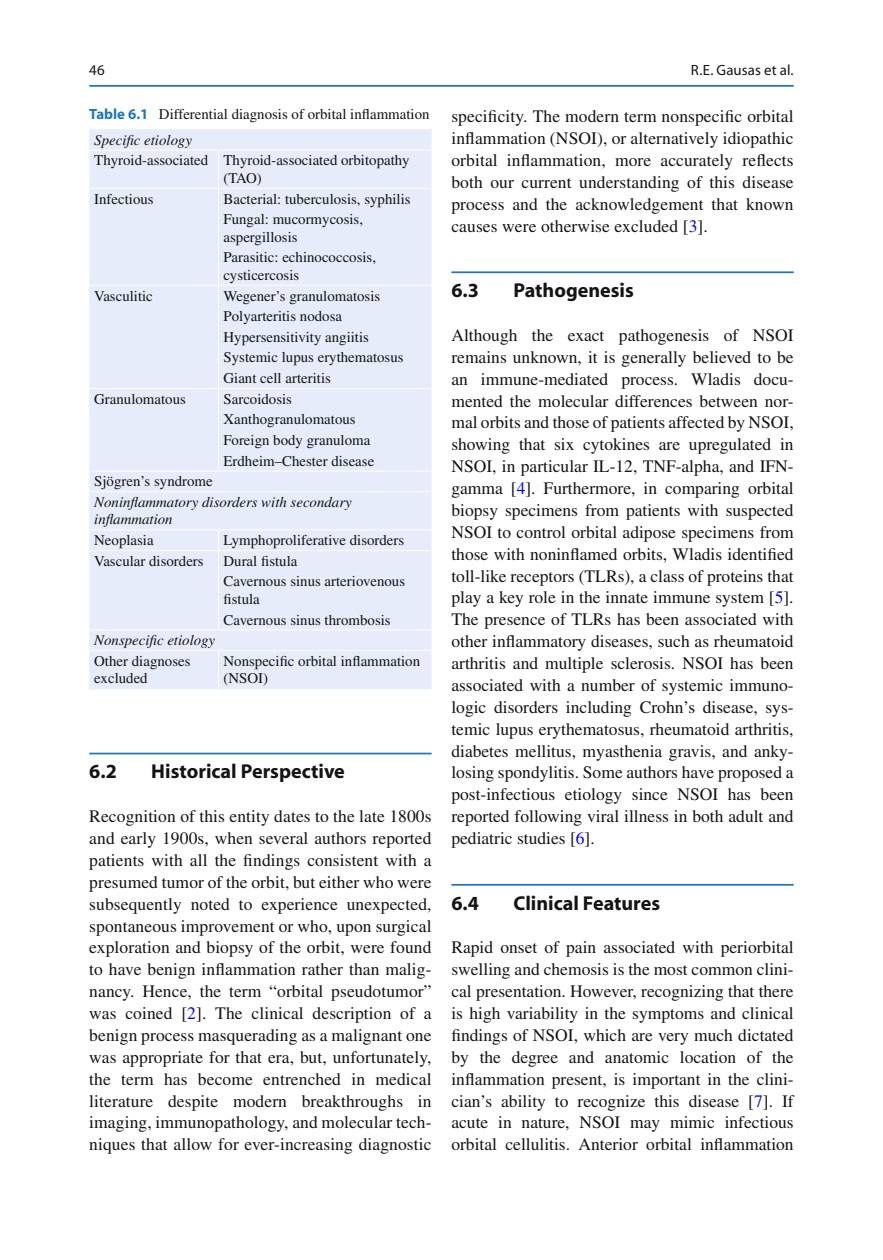
<style>
.page{position:relative;width:883px;height:1260px;background:#fff}
.page>*{position:absolute;margin:0;border:0;box-sizing:border-box;transform-origin:0 0}
.t1{font:700 20.12px "Myriad";color:#131413}
.t2{font:17.5px/21.9px "Times";color:#131413;text-align:justify}
.t3{font:14.88px/20.7px "Times";color:#131413}
.t4{font:italic 14.88px/17.5px "Times";color:#131413}
.t5{font:14.88px "Myriad";letter-spacing:.005em;color:#131413}
.s1{font-family:"Myriad";font-weight:700;color:#1f77b9}
.s2{font-style:italic}
.s3{color:#00f}
</style>
<div class="page">
<hr style="left:89px;top:753px;width:343px;height:1px;background:#1f77b9">
<hr style="left:451px;top:271px;width:343px;height:2px;background:#1f77b9">
<hr style="left:451px;top:884px;width:343px;height:2px;background:#1f77b9">
<div style="left:89px;top:129px;width:343px;height:560px;background:#e6ecfa"></div>
<hr style="left:89px;top:150px;width:343px;height:1px;background:#fff">
<hr style="left:218px;top:151px;width:1px;height:37px;background:#fff">
<hr style="left:89px;top:188px;width:343px;height:1px;background:#fff">
<svg style="left:218px;top:189px;width:1px;height:20px"></svg>
<hr style="left:218px;top:209px;width:1px;height:38px;background:#fff">
<hr style="left:218px;top:247px;width:1px;height:38px;background:#fff">
<hr style="left:89px;top:285px;width:343px;height:1px;background:#fff">
<hr style="left:89px;top:388px;width:343px;height:1px;background:#fff">
<svg style="left:218px;top:286px;width:1px;height:185px"></svg>
<hr style="left:219px;top:471px;width:213px;height:1px;background:#fff">
<hr style="left:89px;top:471px;width:130px;height:1px;background:#fff">
<hr style="left:89px;top:491px;width:343px;height:1px;background:#fff">
<hr style="left:89px;top:529px;width:343px;height:1px;background:#fff">
<hr style="left:89px;top:550px;width:343px;height:1px;background:#fff">
<svg style="left:218px;top:530px;width:1px;height:41px"></svg>
<hr style="left:218px;top:571px;width:1px;height:38px;background:#fff">
<svg style="left:218px;top:609px;width:1px;height:21px"></svg>
<hr style="left:219px;top:630px;width:213px;height:1px;background:#fff">
<hr style="left:89px;top:630px;width:130px;height:1px;background:#fff">
<hr style="left:219px;top:650px;width:213px;height:1px;background:#fff">
<hr style="left:89px;top:650px;width:130px;height:1px;background:#fff">
<hr style="left:218px;top:651px;width:1px;height:38px;background:#fff">
<hr style="left:89px;top:85px;width:705px;height:2px;background:#1f77b9">
<p class="t5" style="left:89px;top:64px;width:17px">46</p>
<p class="t3" style="left:94px;top:102px;width:337px;line-height:26.1px;text-indent:-5px"><span class="s1">Table 6.1</span> Differential diagnosis of orbital inflammation<br><span class="s2">Specific etiology</span></p>
<p class="t3" style="left:224px;top:153px;width:188px;line-height:17.5px;text-indent:-129px">Thyroid-associated Thyroid-associated orbitopathy (TAO)</p>
<p class="t3" style="left:94px;top:190px;width:61px">Infectious</p>
<p class="t3" style="left:224px;top:190px;width:189px">Bacterial: tuberculosis, syphilis<br>Fungal: mucormycosis,</p>
<p class="t3" style="left:224px;top:228px;width:154px">aspergillosis<br>Parasitic: echinococcosis,</p>
<p class="t3" style="left:224px;top:266px;width:77px">cysticercosis</p>
<p class="t3" style="left:94px;top:287px;width:60px">Vasculitic</p>
<p class="t3" style="left:224px;top:287px;width:182px">Wegener’s granulomatosis<br>Polyarteritis nodosa<br>Hypersensitivity angiitis<br>Systemic lupus erythematosus<br>Giant cell arteritis</p>
<p class="t3" style="left:94px;top:390px;width:93px">Granulomatous</p>
<p class="t3" style="left:224px;top:390px;width:152px">Sarcoidosis<br>Xanthogranulomatous<br>Foreign body granuloma<br>Erdheim–Chester disease</p>
<p class="t3" style="left:94px;top:472px;width:120px">Sjögren’s syndrome</p>
<p class="t4" style="left:94px;top:495px;width:259px">Noninflammatory disorders with secondary inflammation</p>
<p class="t3" style="left:94px;top:531px;width:61px">Neoplasia</p>
<p class="t3" style="left:224px;top:531px;width:182px">Lymphoproliferative disorders</p>
<p class="t3" style="left:94px;top:552px;width:111px">Vascular disorders</p>
<p class="t3" style="left:224px;top:552px;width:183px">Dural fistula<br>Cavernous sinus arteriovenous</p>
<p class="t3" style="left:224px;top:590px;width:169px">fistula<br>Cavernous sinus thrombosis</p>
<p class="t4" style="left:94px;top:633px;width:122px">Nonspecific etiology</p>
<p class="t3" style="left:94px;top:654px;width:98px;line-height:17.5px">Other diagnoses excluded</p>
<p class="t3" style="left:224px;top:654px;width:198px;line-height:17.5px">Nonspecific orbital inflammation (NSOI)</p>
<p class="t1" style="left:89px;top:764px;width:29px">6.2</p>
<p class="t1" style="left:151px;top:764px;width:195px">Historical Perspective</p>
<p class="t2" style="left:89px;top:807px;width:344px">Recognition of this entity dates to the late 1800s and early 1900s, when several authors reported patients with all the findings consistent with a presumed tumor of the orbit, but either who were subsequently noted to experience unexpected, spontaneous improvement or who, upon surgical exploration and biopsy of the orbit, were found to have benign inflammation rather than malig&shy;nancy. Hence, the term “orbital pseudotumor” was coined [ <span class="s3">2</span> ]. The clinical description of a benign process masquerading as a malignant one was appropriate for that era, but, unfortunately, the term has become entrenched in medical literature despite modern breakthroughs in imaging, immunopathology, and molecular tech&shy;niques that allow for ever-increasing diagnostic</p>
<p class="t5" style="left:691px;top:64px;width:104px">R.E. Gausas et al.</p>
<p class="t2" style="left:451px;top:107px;width:344px">specificity. The modern term nonspecific orbital inflammation (NSOI), or alternatively idiopathic orbital inflammation, more accurately reflects both our current understanding of this disease process and the acknowledgement that known causes were otherwise excluded [ <span class="s3">3</span> ].</p>
<p class="t1" style="left:451px;top:283px;width:29px">6.3</p>
<p class="t1" style="left:513px;top:283px;width:122px">Pathogenesis</p>
<p class="t2" style="left:451px;top:326px;width:344px">Although the exact pathogenesis of NSOI remains unknown, it is generally believed to be an immune-mediated process. Wladis docu&shy;mented the molecular differences between nor&shy;mal orbits and those of patients affected by NSOI, showing that six cytokines are upregulated in NSOI, in particular IL-12, TNF-alpha, and IFN&shy;gamma [ <span class="s3">4</span> ]. Furthermore, in comparing orbital biopsy specimens from patients with suspected NSOI to control orbital adipose specimens from those with noninflamed orbits, Wladis identified toll-like receptors (TLRs), a class of proteins that play a key role in the innate immune system [ <span class="s3">5</span> ].<br>The presence of TLRs has been associated with other inflammatory diseases, such as rheumatoid arthritis and multiple sclerosis. NSOI has been associated with a number of systemic immuno&shy;logic disorders including Crohn’s disease, sys&shy;temic lupus erythematosus, rheumatoid arthritis, diabetes mellitus, myasthenia gravis, and anky&shy;losing spondylitis. Some authors have proposed a post-infectious etiology since NSOI has been reported following viral illness in both adult and pediatric studies [ <span class="s3">6</span> ].</p>
<p class="t1" style="left:451px;top:895px;width:29px">6.4</p>
<p class="t1" style="left:513px;top:895px;width:148px">Clinical Features</p>
<p class="t2" style="left:451px;top:938px;width:344px">Rapid onset of pain associated with periorbital swelling and chemosis is the most common clini&shy;cal presentation. However, recognizing that there is high variability in the symptoms and clinical findings of NSOI, which are very much dictated by the degree and anatomic location of the inflammation present, is important in the clini&shy;cian’s ability to recognize this disease [ <span class="s3">7</span> ]. If acute in nature, NSOI may mimic infectious orbital cellulitis. Anterior orbital inflammation</p>
</div>
